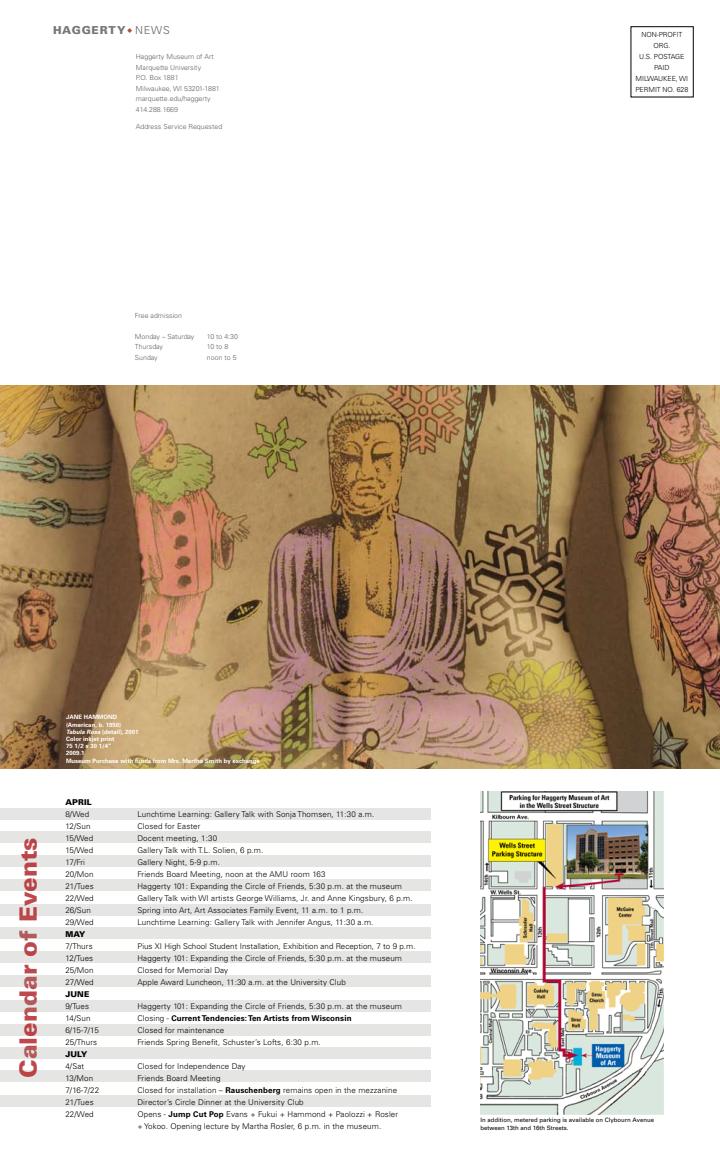
<style>
.page{position:relative;width:720px;height:1152px;background:#fff}
.page>*{position:absolute;margin:0;border:0;box-sizing:border-box;transform-origin:0 0}
.t1{font:900 24px "Univers LT Std";color:#ae1b1f}
.t2{font:900 11px "Univers LT Std";letter-spacing:.07em;color:#777874}
.t3{font:300 8px/12px "Univers LT Std";letter-spacing:.015em;color:#000}
.t4{font:700 8px "Univers LT Std";letter-spacing:.015em;color:#000}
.t5{font:900 8px "Univers LT Std";letter-spacing:.015em;color:#000}
.t6{font:300 7px/10.5px "Univers LT Std";color:#636461}
.t7{font:300 7px/11px "Univers LT Std";letter-spacing:-.005em;color:#000;text-align:center}
.t8{font:700 6px/7.2px "Univers";color:#fff}
.t9{font:6px/7.2px "Univers";color:#000}
.s1{font-weight:300;color:#636461}
.s2{font-style:italic}
.s3{font-family:"Univers LT Std"}
.s4{font-weight:300}
.s5{font-weight:700}
</style>
<div class="page">
<div style="left:0;top:808px;width:430px;height:11px;background:#e5e5e3"></div>
<div style="left:0;top:831px;width:431px;height:12px;background:#e5e5e3"></div>
<div style="left:0;top:855px;width:431px;height:12px;background:#e5e5e3"></div>
<div style="left:0;top:879px;width:431px;height:12px;background:#e5e5e3"></div>
<div style="left:0;top:904px;width:431px;height:11px;background:#e5e5e3"></div>
<div style="left:0;top:1024px;width:431px;height:12px;background:#e5e5e3"></div>
<div style="left:0;top:951px;width:431px;height:12px;background:#e5e5e3"></div>
<div style="left:0;top:1070px;width:431px;height:12px;background:#e5e5e3"></div>
<div style="left:0;top:975px;width:431px;height:12px;background:#e5e5e3"></div>
<div style="left:0;top:1095px;width:431px;height:12px;background:#e5e5e3"></div>
<div style="left:631px;top:26px;width:63px;height:71px;border:1px solid #000"></div>
<img style="left:0;top:385px;width:720px;height:384px">
<div style="left:0;top:927px;width:430px;height:12px;background:#e5e5e3"></div>
<div style="left:0;top:1047px;width:430px;height:12px;background:#e5e5e3"></div>
<div style="left:0;top:1000px;width:431px;height:12px;background:#e5e5e3"></div>
<img style="left:481px;top:791px;width:183px;height:324px">
<svg style="left:127px;top:28px;width:5px;height:5px"></svg>
<h2 class="t2" style="left:53px;top:23px;width:118px">HAGGERTY <span class="s1">NEWS</span></h2>
<p class="t6" style="left:136px;top:52px;width:85px">Haggerty Museum of Art<br>Marquette University<br>P.O. Box 1881<br>Milwaukee, WI 53201-1881 marquette.edu/haggerty<br>414.288.1669</p>
<p class="t6" style="left:136px;top:122px;width:88px">Address Service Requested</p>
<p class="t6" style="left:135px;top:310px;width:49px">Free admission</p>
<p class="t6" style="left:135px;top:331px;width:61px">Monday – Saturday</p>
<p class="t6" style="left:207px;top:331px;width:32px">10 to 4:30</p>
<p class="t6" style="left:135px;top:341px;width:30px">Thursday</p>
<p class="t6" style="left:207px;top:341px;width:23px">10 to 8</p>
<p class="t6" style="left:135px;top:352px;width:24px">Sunday</p>
<p class="t6" style="left:207px;top:352px;width:31px">noon to 5</p>
<p class="t7" style="left:635px;top:29px;width:54px">NON-PROFIT<br>ORG.<br>U.S. POSTAGE<br>PAID<br>MILWAUKEE, WI<br>PERMIT NO. 628</p>
<h1 class="t1" style="left:13px;top:1078px;width:242px;rotate:-90deg">Calendar of Events</h1>
<p class="t8" style="left:66px;top:713px;width:195px">JANE HAMMOND<br>(American, b. 1950)<br><span class="s2">Tabula Rosa</span> <span class="s3">(detail),</span> 2001<br>Color inkjet print<br>75 1/2 x 30 1/4”<br>2009.1<br>Museum Purchase with funds from Mrs. Martha Smith by exchange</p>
<p class="t5" style="left:65px;top:797px;width:28px">APRIL</p>
<p class="t3" style="left:65px;top:808px;width:25px">8/Wed</p>
<p class="t3" style="left:137px;top:808px;width:238px">Lunchtime Learning: Gallery Talk with Sonja Thomsen, 11:30 a.m.</p>
<p class="t3" style="left:65px;top:820px;width:27px">12/Sun</p>
<p class="t3" style="left:137px;top:820px;width:65px">Closed for Easter</p>
<p class="t3" style="left:65px;top:832px;width:29px">15/Wed</p>
<p class="t3" style="left:137px;top:832px;width:81px">Docent meeting, 1:30</p>
<p class="t3" style="left:65px;top:844px;width:29px">15/Wed</p>
<p class="t3" style="left:137px;top:844px;width:127px">Gallery Talk with T.L. Solien, 6 p.m.</p>
<p class="t3" style="left:65px;top:856px;width:21px">17/Fri</p>
<p class="t3" style="left:137px;top:856px;width:84px">Gallery Night, 5-9 p.m.</p>
<p class="t3" style="left:65px;top:868px;width:30px">20/Mon</p>
<p class="t3" style="left:137px;top:868px;width:190px">Friends Board Meeting, noon at the AMU room 163</p>
<p class="t3" style="left:65px;top:880px;width:30px">21/Tues</p>
<p class="t3" style="left:137px;top:880px;width:266px">Haggerty 101: Expanding the Circle of Friends, 5:30 p.m. at the museum</p>
<p class="t3" style="left:65px;top:892px;width:30px">22/Wed</p>
<p class="t3" style="left:137px;top:892px;width:277px">Gallery Talk with WI artists George Williams, Jr. and Anne Kingsbury, 6 p.m.</p>
<p class="t3" style="left:65px;top:904px;width:27px">26/Sun</p>
<p class="t3" style="left:137px;top:904px;width:227px">Spring into Art, Art Associates Family Event, 11 a.m. to 1 p.m.</p>
<p class="t3" style="left:65px;top:916px;width:30px">29/Wed</p>
<p class="t3" style="left:137px;top:916px;width:238px">Lunchtime Learning: Gallery Talk with Jennifer Angus, 11:30 a.m.</p>
<p class="t5" style="left:65px;top:929px;width:22px">MAY</p>
<p class="t3" style="left:65px;top:940px;width:29px">7/Thurs</p>
<p class="t3" style="left:137px;top:940px;width:280px">Pius XI High School Student Installation, Exhibition and Reception, 7 to 9 p.m.</p>
<p class="t3" style="left:65px;top:952px;width:29px">12/Tues</p>
<p class="t3" style="left:137px;top:952px;width:266px">Haggerty 101: Expanding the Circle of Friends, 5:30 p.m. at the museum</p>
<p class="t3" style="left:65px;top:964px;width:30px">25/Mon</p>
<p class="t3" style="left:137px;top:964px;width:92px">Closed for Memorial Day</p>
<p class="t3" style="left:65px;top:976px;width:30px">27/Wed</p>
<p class="t3" style="left:137px;top:976px;width:210px">Apple Award Luncheon, 11:30 a.m. at the University Club</p>
<p class="t5" style="left:65px;top:989px;width:25px">JUNE</p>
<p class="t3" style="left:65px;top:1000px;width:25px">9/Tues</p>
<p class="t3" style="left:137px;top:1000px;width:266px">Haggerty 101: Expanding the Circle of Friends, 5:30 p.m. at the museum</p>
<p class="t3" style="left:65px;top:1012px;width:27px">14/Sun</p>
<p class="t4" style="left:137px;top:1013px;width:216px"><span class="s4">Closing -</span> Current Tendencies: Ten Artists from Wisconsin</p>
<p class="t3" style="left:65px;top:1024px;width:35px">6/15-7/15</p>
<p class="t3" style="left:137px;top:1024px;width:88px">Closed for maintenance</p>
<p class="t3" style="left:65px;top:1036px;width:33px">25/Thurs</p>
<p class="t3" style="left:137px;top:1036px;width:185px">Friends Spring Benefit, Schuster’s Lofts, 6:30 p.m.</p>
<p class="t5" style="left:65px;top:1049px;width:23px">JULY</p>
<p class="t3" style="left:65px;top:1060px;width:20px">4/Sat</p>
<p class="t3" style="left:137px;top:1060px;width:110px">Closed for Independence Day</p>
<p class="t3" style="left:65px;top:1072px;width:29px">13/Mon</p>
<p class="t3" style="left:137px;top:1072px;width:85px">Friends Board Meeting</p>
<p class="t3" style="left:65px;top:1084px;width:35px">7/16-7/22</p>
<p class="t3" style="left:137px;top:1084px;width:261px">Closed for installation – <span class="s5">Rauschenberg</span> remains open in the mezzanine</p>
<p class="t3" style="left:65px;top:1096px;width:30px">21/Tues</p>
<p class="t3" style="left:137px;top:1096px;width:168px">Director’s Circle Dinner at the University Club</p>
<p class="t3" style="left:65px;top:1108px;width:30px">22/Wed</p>
<p class="t3" style="left:137px;top:1108px;width:262px">Opens - <span class="s5">Jump Cut Pop</span> Evans + Fukui + Hammond + Paolozzi + Rosler + Yokoo. Opening lecture by Martha Rosler, 6 p.m. in the museum.</p>
<p class="t9" style="left:481px;top:1117px;width:175px">In addition, metered parking is available on Clybourn Avenue between 13th and 16th Streets.</p>
</div>
